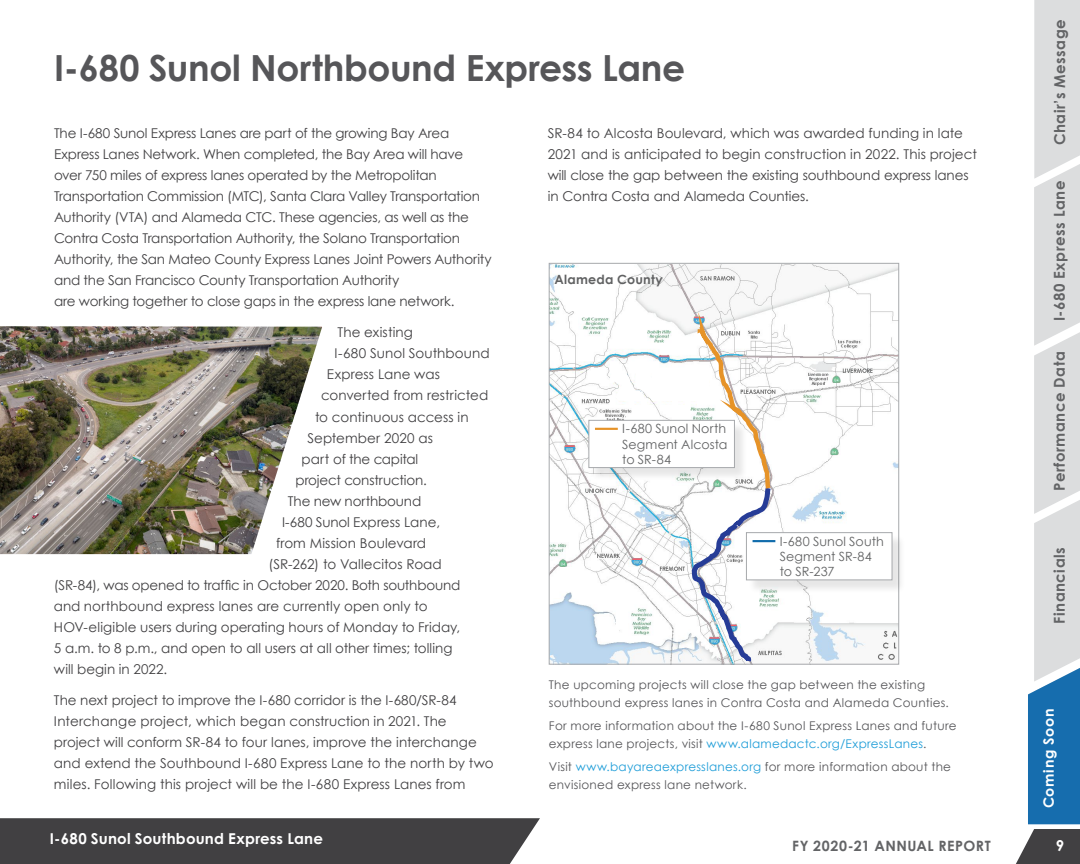
<style>
.page{position:relative;width:1080px;height:864px;background:#fff}
.page>*{position:absolute;margin:0;border:0;box-sizing:border-box;transform-origin:0 0}
.t1{font:700 36px "Century Gothic";letter-spacing:-.01em;color:#565659}
.t2{font:700 15px "Century Gothic";letter-spacing:.03em;color:#636466}
.t3{font:700 15px "Century Gothic Pro";letter-spacing:.015em;color:#fff}
.t4{font:700 15px "Century Gothic";color:#fff}
.t5{font:700 14.25px "Century Gothic Pro";letter-spacing:.035em;color:#636466}
.t6{font:700 14.25px "Century Gothic Pro";letter-spacing:.045em;color:#fff}
.t7{font:13.5px/21px "Century Gothic";letter-spacing:-.01em;color:#414042}
.t8{font:13.5px "Century Gothic";letter-spacing:.01em;color:#414042}
.t9{font:12.6px/15.1px "Century Gothic";letter-spacing:.01em;color:#616263}
.t10{font:700 12.6px "Century Gothic";letter-spacing:.02em;color:#616263}
.t11{font:12px/18px "Century Gothic";letter-spacing:.02em;color:#565659}
.s1{color:#1e9dd8}
</style>
<div class="page">
<div style="left:0;top:818px;width:540px;height:46px;background:#414042"></div>
<img style="left:0;top:326px;width:322px;height:229px">
<svg style="left:1016px;top:0;width:64px;height:864px"></svg>
<img style="left:551px;top:265px;width:346px;height:397px">
<div style="left:652px;top:369px;width:56px;height:32px;background:#fff"></div>
<svg style="left:608px;top:369px;width:50px;height:33px"></svg>
<svg style="left:667px;top:265px;width:107px;height:397px"></svg>
<div style="left:549px;top:263px;width:350px;height:401px;border:1px solid #a7a9ac"></div>
<div style="left:748px;top:534px;width:158px;height:60px;background:#000;opacity:.1"></div>
<div style="left:746px;top:532px;width:146px;height:48px;background:#fff;border:1px solid #a7a9ac"></div>
<div style="left:590px;top:422px;width:158px;height:60px;background:#000;opacity:.1"></div>
<div style="left:589px;top:420px;width:146px;height:48px;background:#fff;border:1px solid #a7a9ac"></div>
<hr style="left:753px;top:540px;width:22px;height:2px;background:#116cac">
<hr style="left:595px;top:428px;width:23px;height:2px;background:#e69328">
<h1 class="t1" style="left:54px;top:45px;width:633px">I-680 Sunol Northbound Express Lane</h1>
<p class="t7" style="left:54px;top:122px;width:439px">The I-680 Sunol Express Lanes are part of the growing Bay Area Express Lanes Network. When completed, the Bay Area will have over 750 miles of express lanes operated by the Metropolitan Transportation Commission (MTC), Santa Clara Valley Transportation Authority (VTA) and Alameda CTC. These agencies, as well as the Contra Costa Transportation Authority, the Solano Transportation Authority, the San Mateo County Express Lanes Joint Powers Authority and the San Francisco County Transportation Authority<br>are working together to close gaps in the express lane network.</p>
<p class="t8" style="left:338px;top:324px;width:77px">The existing</p>
<p class="t7" style="left:335px;top:343px;width:157px">I-680 Sunol Southbound</p>
<p class="t8" style="left:327px;top:366px;width:114px">Express Lane was</p>
<p class="t7" style="left:321px;top:385px;width:169px">converted from restricted</p>
<p class="t7" style="left:315px;top:406px;width:155px">to continuous access in</p>
<p class="t7" style="left:308px;top:427px;width:127px">September 2020 as</p>
<p class="t7" style="left:301px;top:448px;width:118px">part of the capital</p>
<p class="t7" style="left:296px;top:469px;width:133px">project construction.</p>
<p class="t7" style="left:288px;top:490px;width:135px">The new northbound</p>
<p class="t7" style="left:282px;top:511px;width:160px">I-680 Sunol Express Lane,</p>
<p class="t8" style="left:276px;top:534px;width:152px">from Mission Boulevard</p>
<p class="t7" style="left:269px;top:553px;width:175px">(SR-262) to Vallecitos Road</p>
<p class="t7" style="left:54px;top:574px;width:408px">(SR-84), was opened to traffic in October 2020. Both southbound</p>
<p class="t7" style="left:54px;top:595px;width:375px">and northbound express lanes are currently open only to</p>
<p class="t7" style="left:54px;top:616px;width:408px">HOV-eligible users during operating hours of Monday to Friday,</p>
<p class="t7" style="left:54px;top:637px;width:400px">5 a.m. to 8 p.m., and open to all users at all other times; tolling</p>
<p class="t7" style="left:54px;top:658px;width:115px">will begin in 2022.</p>
<p class="t7" style="left:54px;top:690px;width:441px">The next project to improve the I-680 corridor is the I-680/SR-84<br>Interchange project, which began construction in 2021. The project will conform SR-84 to four lanes, improve the interchange and extend the Southbound I-680 Express Lane to the north by two miles. Following this project will be the I-680 Express Lanes from</p>
<p class="t7" style="left:548px;top:122px;width:431px">SR-84 to Alcosta Boulevard, which was awarded funding in late 2021 and is anticipated to begin construction in 2022. This project will close the gap between the existing southbound express lanes in Contra Costa and Alameda Counties.</p>
<p class="t10" style="left:554px;top:271px;width:110px">Alameda County</p>
<p class="t9" style="left:622px;top:421px;width:107px;text-align:justify">I-680 Sunol North Segment Alcosta to SR-84</p>
<p class="t9" style="left:780px;top:533px;width:105px">I-680 Sunol South<br>Segment SR-84 to SR-237</p>
<p class="t11" style="left:549px;top:675px;width:401px">The upcoming projects will close the gap between the existing southbound express lanes in Contra Costa and Alameda Counties.</p>
<p class="t11" style="left:549px;top:717px;width:409px">For more information about the I-680 Sunol Express Lanes and future express lane projects, visit <span class="s1">www.alamedactc.org/ExpressLanes</span>.</p>
<p class="t11" style="left:549px;top:758px;width:404px">Visit <span class="s1">www.bayareaexpresslanes.org</span> for more information about the envisioned express lane network.</p>
<p class="t2" style="left:1050px;top:145px;width:127px;rotate:-90deg">Chair’s Message</p>
<p class="t2" style="left:1050px;top:321px;width:142px;rotate:-90deg">I-680 Express Lane</p>
<p class="t2" style="left:1050px;top:491px;width:141px;rotate:-90deg">Performance Data</p>
<p class="t2" style="left:1050px;top:624px;width:78px;rotate:-90deg">Financials</p>
<p class="t6" style="left:1040px;top:808px;width:101px;rotate:-90deg">Coming Soon</p>
<p class="t3" style="left:50px;top:829px;width:275px">I-680 Sunol Southbound Express Lane</p>
<p class="t4" style="left:1056px;top:836px;width:10px">9</p>
<p class="t5" style="left:792px;top:837px;width:200px">FY 2020-21 ANNUAL REPORT</p>
</div>
